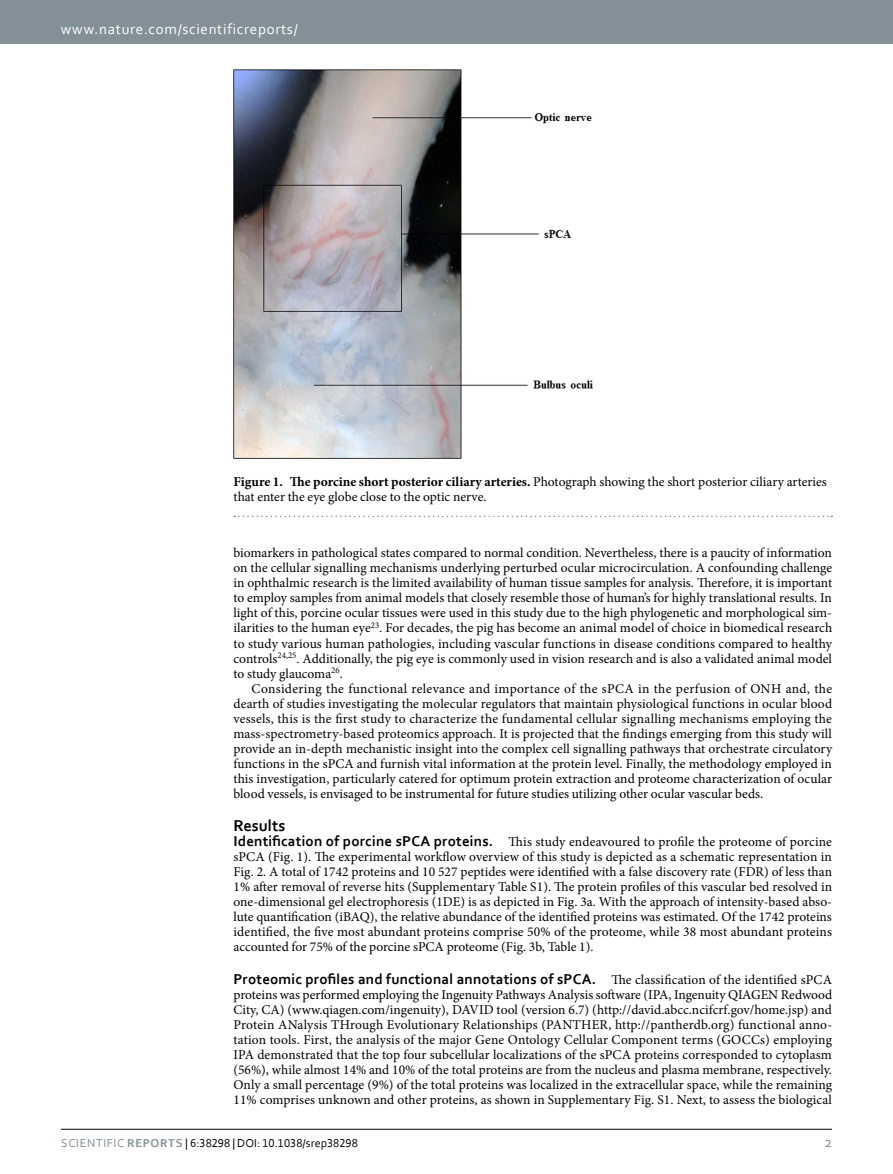
<style>
.page{position:relative;width:893px;height:1174px;background:#fff}
.page>*{position:absolute;margin:0;border:0;box-sizing:border-box;transform-origin:0 0}
.t1{font:700 16.5px "Corbel";color:#000}
.t2{font:700 15px "Corbel";letter-spacing:.01em;color:#000}
.t3{font:15px "Corbel";letter-spacing:.045em;color:#fff}
.t4{font:15px "Corbel";color:#839097}
.t5{font:13.5px/15px "Minion Pro";color:#000;text-align:justify}
.t6{font:12px "Corbel";color:#000}
.s1{font-weight:700}
.s2{font-family:"Corbel";font-weight:700;font-size:15px}
.s3{font-family:"Minion Pro";font-weight:400;font-size:13.5px}
.s4{color:#839097}
.s5{font-weight:700;color:#839097}
</style>
<div class="page">
<div style="left:0;top:0;width:893px;height:43px;background:#839097"></div>
<hr style="left:61px;top:1129px;width:771px;height:1px;background:#000">
<img style="left:233px;top:70px;width:359px;height:388px">
<svg style="left:234px;top:515px;width:598px;height:2px"></svg>
<p class="t3" style="left:61px;top:19px;width:238px">www.nature.com/scientificreports/</p>
<p class="t5" style="left:233px;top:474px;width:595px"><span class="s1">Figure 1. The porcine short posterior ciliary arteries.</span> Photograph showing the short posterior ciliary arteries that enter the eye globe close to the optic nerve.</p>
<p class="t5" style="left:233px;top:546px;width:600px">biomarkers in pathological states compared to normal condition. Nevertheless, there is a paucity of information on the cellular signalling mechanisms underlying perturbed ocular microcirculation. A confounding challenge in ophthalmic research is the limited availability of human tissue samples for analysis. Therefore, it is important to employ samples from animal models that closely resemble those of human’s for highly translational results. In light of this, porcine ocular tissues were used in this study due to the high phylogenetic and morphological sim&shy;ilarities to the human eye<sup>23</sup>. For decades, the pig has become an animal model of choice in biomedical research to study various human pathologies, including vascular functions in disease conditions compared to healthy controls<sup>24,25</sup>. Additionally, the pig eye is commonly used in vision research and is also a validated animal model to study glaucoma<sup>26</sup>.</p>
<p class="t5" style="left:233px;top:681px;width:600px;text-indent:18px">Considering the functional relevance and importance of the sPCA in the perfusion of ONH and, the dearth of studies investigating the molecular regulators that maintain physiological functions in ocular blood vessels, this is the first study to characterize the fundamental cellular signalling mechanisms employing the mass-spectrometry-based proteomics approach. It is projected that the findings emerging from this study will provide an in-depth mechanistic insight into the complex cell signalling pathways that orchestrate circulatory functions in the sPCA and furnish vital information at the protein level. Finally, the methodology employed in this investigation, particularly catered for optimum protein extraction and proteome characterization of ocular blood vessels, is envisaged to be instrumental for future studies utilizing other ocular vascular beds.</p>
<p class="t1" style="left:233px;top:815px;width:53px">Results</p>
<p class="t5" style="left:233px;top:834px;width:600px"><span class="s2">Identification of porcine sPCA proteins.</span> This study endeavoured to profile the proteome of porcine sPCA (Fig. 1). The experimental workflow overview of this study is depicted as a schematic representation in Fig. 2. A total of 1742 proteins and 10 527 peptides were identified with a false discovery rate (FDR) of less than 1% after removal of reverse hits (Supplementary Table S1). The protein profiles of this vascular bed resolved in one-dimensional gel electrophoresis (1DE) is as depicted in Fig. 3a. With the approach of intensity-based abso&shy;lute quantification (iBAQ), the relative abundance of the identified proteins was estimated. Of the 1742 proteins identified, the five most abundant proteins comprise 50% of the proteome, while 38 most abundant proteins accounted for 75% of the porcine sPCA proteome (Fig. 3b, Table 1).</p>
<p class="t2" style="left:233px;top:969px;width:600px">Proteomic profiles and functional annotations of sPCA. <span class="s3">The classification of the identified sPCA</span></p>
<p class="t5" style="left:233px;top:987px;width:600px">proteins was performed employing the Ingenuity Pathways Analysis software (IPA, Ingenuity QIAGEN Redwood City, CA) (www.qiagen.com/ingenuity), DAVID tool (version 6.7) (http://david.abcc.ncifcrf.gov/home.jsp) and Protein ANalysis THrough Evolutionary Relationships (PANTHER, http://pantherdb.org) functional anno&shy;tation tools. First, the analysis of the major Gene Ontology Cellular Component terms (GOCCs) employing IPA demonstrated that the top four subcellular localizations of the sPCA proteins corresponded to cytoplasm (56%), while almost 14% and 10% of the total proteins are from the nucleus and plasma membrane, respectively.<br>Only a small percentage (9%) of the total proteins was localized in the extracellular space, while the remaining 11% comprises unknown and other proteins, as shown in Supplementary Fig. S1. Next, to assess the biological</p>
<p class="t6" style="left:61px;top:1135px;width:298px"><span class="s4">Scientific</span> <span class="s5">Reports</span> | 6:38298 | DOI: 10.1038/srep38298</p>
<p class="t4" style="left:824px;top:1132px;width:9px">2</p>
</div>
